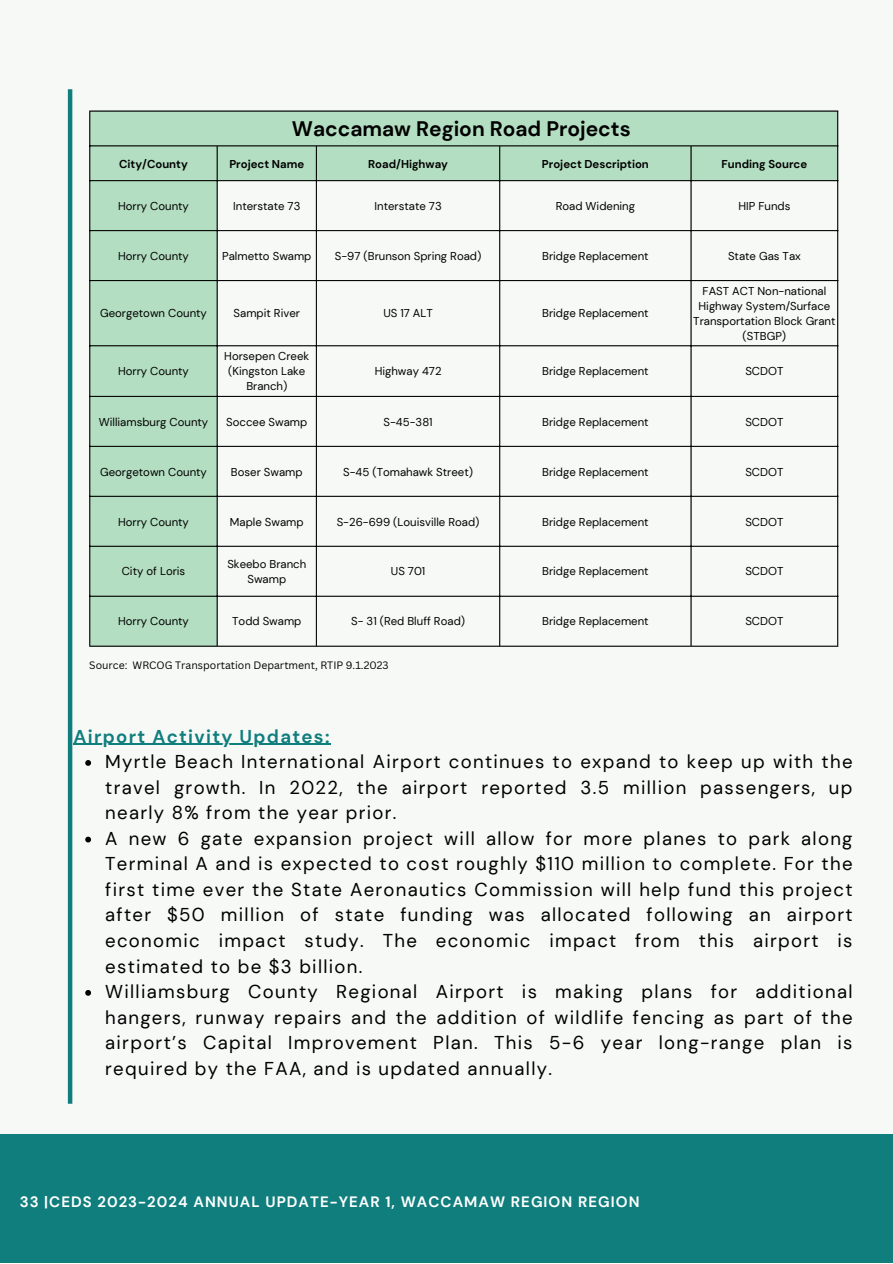
<style>
.page{position:relative;width:893px;height:1264px;background:#fff}
.page>*{position:absolute;margin:0;border:0;box-sizing:border-box;transform-origin:0 0}
.t1{font:700 21px "DM Sans";color:#000}
.t2{font:18.6px/25.5px "DM Sans";letter-spacing:.07em;color:#000;text-align:justify}
.t3{font:700 18.6px "DM Sans";letter-spacing:.07em;color:#107e7d}
.t4{font:700 15px "DM Sans";letter-spacing:.07em;color:#fff}
.t5{font:11.4px/15.1px "DM Sans";color:#000;text-align:center}
.t6{font:700 11.4px "DM Sans";color:#000}
.t7{font:10.5px "Canva Sans";color:#000}
</style>
<div class="page">
<div style="left:0;top:0;width:892px;height:1262px;background:#f7f9f7"></div>
<hr style="left:68px;top:89px;width:4px;height:1014px;background:#107e7d">
<div style="left:0;top:1134px;width:892px;height:128px;background:#107e7d"></div>
<svg style="left:90px;top:112px;width:747px;height:533px"></svg>
<hr style="left:89px;top:112px;width:1px;height:533px;background:#000">
<hr style="left:216px;top:146px;width:2px;height:499px;background:#000">
<hr style="left:316px;top:146px;width:1px;height:499px;background:#000">
<hr style="left:499px;top:146px;width:1px;height:499px;background:#000">
<hr style="left:690px;top:146px;width:1px;height:499px;background:#000">
<hr style="left:837px;top:112px;width:1px;height:533px;background:#000">
<hr style="left:89px;top:110px;width:749px;height:2px;background:#000">
<hr style="left:89px;top:145px;width:749px;height:1px;background:#000">
<hr style="left:89px;top:180px;width:749px;height:1px;background:#000">
<hr style="left:89px;top:230px;width:749px;height:1px;background:#000">
<hr style="left:89px;top:280px;width:749px;height:1px;background:#000">
<hr style="left:89px;top:345px;width:749px;height:1px;background:#000">
<hr style="left:89px;top:396px;width:749px;height:1px;background:#000">
<hr style="left:89px;top:446px;width:749px;height:1px;background:#000">
<hr style="left:89px;top:496px;width:749px;height:1px;background:#000">
<hr style="left:89px;top:545px;width:749px;height:2px;background:#000">
<hr style="left:89px;top:595px;width:749px;height:1px;background:#000">
<hr style="left:89px;top:645px;width:749px;height:1px;background:#000">
<svg style="left:85px;top:760px;width:6px;height:5px"></svg>
<svg style="left:85px;top:836px;width:6px;height:6px"></svg>
<svg style="left:85px;top:990px;width:6px;height:5px"></svg>
<hr style="left:74px;top:743px;width:257px;height:2px;background:#107e7d">
<p class="t1" style="left:292px;top:115px;width:340px">Waccamaw Region Road Projects</p>
<p class="t6" style="left:119px;top:156px;width:70px">City/County</p>
<p class="t6" style="left:229px;top:156px;width:76px">Project Name</p>
<p class="t6" style="left:368px;top:156px;width:81px">Road/Highway</p>
<p class="t6" style="left:542px;top:156px;width:108px">Project Description</p>
<p class="t6" style="left:721px;top:156px;width:87px">Funding Source</p>
<p class="t5" style="left:118px;top:198px;width:72px">Horry County</p>
<p class="t5" style="left:233px;top:198px;width:69px">Interstate 73</p>
<p class="t5" style="left:374px;top:198px;width:69px">Interstate 73</p>
<p class="t5" style="left:555px;top:198px;width:81px">Road Widening</p>
<p class="t5" style="left:738px;top:198px;width:53px">HIP Funds</p>
<p class="t5" style="left:118px;top:248px;width:72px">Horry County</p>
<p class="t5" style="left:222px;top:248px;width:91px">Palmetto Swamp</p>
<p class="t5" style="left:335px;top:248px;width:148px">S-97 (Brunson Spring Road)</p>
<p class="t5" style="left:542px;top:248px;width:108px">Bridge Replacement</p>
<p class="t5" style="left:728px;top:248px;width:74px">State Gas Tax</p>
<p class="t5" style="left:100px;top:306px;width:108px">Georgetown County</p>
<p class="t5" style="left:234px;top:306px;width:68px">Sampit River</p>
<p class="t5" style="left:383px;top:306px;width:51px">US 17 ALT</p>
<p class="t5" style="left:542px;top:306px;width:108px">Bridge Replacement</p>
<p class="t5" style="left:693px;top:283px;width:144px">FAST ACT Non-national<br>Highway System/Surface<br>Transportation Block Grant (STBGP)</p>
<p class="t5" style="left:118px;top:363px;width:72px">Horry County</p>
<p class="t5" style="left:224px;top:348px;width:87px">Horsepen Creek (Kingston Lake<br>Branch)</p>
<p class="t5" style="left:374px;top:363px;width:68px">Highway 472</p>
<p class="t5" style="left:542px;top:363px;width:108px">Bridge Replacement</p>
<p class="t5" style="left:745px;top:363px;width:40px">SCDOT</p>
<p class="t5" style="left:99px;top:414px;width:111px">Williamsburg County</p>
<p class="t5" style="left:226px;top:414px;width:82px">Soccee Swamp</p>
<p class="t5" style="left:383px;top:414px;width:51px">S-45-381</p>
<p class="t5" style="left:542px;top:414px;width:108px">Bridge Replacement</p>
<p class="t5" style="left:745px;top:414px;width:40px">SCDOT</p>
<p class="t5" style="left:100px;top:464px;width:108px">Georgetown County</p>
<p class="t5" style="left:231px;top:464px;width:73px">Boser Swamp</p>
<p class="t5" style="left:343px;top:464px;width:131px">S-45 (Tomahawk Street)</p>
<p class="t5" style="left:542px;top:464px;width:108px">Bridge Replacement</p>
<p class="t5" style="left:745px;top:464px;width:40px">SCDOT</p>
<p class="t5" style="left:118px;top:514px;width:72px">Horry County</p>
<p class="t5" style="left:230px;top:514px;width:75px">Maple Swamp</p>
<p class="t5" style="left:337px;top:514px;width:144px">S-26-699 (Louisville Road)</p>
<p class="t5" style="left:542px;top:514px;width:108px">Bridge Replacement</p>
<p class="t5" style="left:745px;top:514px;width:40px">SCDOT</p>
<p class="t5" style="left:122px;top:564px;width:65px">City of Loris</p>
<p class="t5" style="left:227px;top:556px;width:80px">Skeebo Branch<br>Swamp</p>
<p class="t5" style="left:391px;top:564px;width:36px">US 701</p>
<p class="t5" style="left:542px;top:564px;width:108px">Bridge Replacement</p>
<p class="t5" style="left:745px;top:564px;width:40px">SCDOT</p>
<p class="t5" style="left:118px;top:614px;width:72px">Horry County</p>
<p class="t5" style="left:232px;top:614px;width:71px">Todd Swamp</p>
<p class="t5" style="left:351px;top:614px;width:115px">S- 31 (Red Bluff Road)</p>
<p class="t5" style="left:542px;top:614px;width:108px">Bridge Replacement</p>
<p class="t5" style="left:745px;top:614px;width:40px">SCDOT</p>
<p class="t7" style="left:89px;top:657px;width:301px">Source: WRCOG Transportation Department, RTIP 9.1.2023</p>
<p class="t3" style="left:74px;top:724px;width:257px">Airport Activity Updates:</p>
<p class="t2" style="left:105px;top:749px;width:748px">Myrtle Beach International Airport continues to expand to keep up with the travel growth. In 2022, the airport reported 3.5 million passengers, up nearly 8% from the year prior.</p>
<p class="t2" style="left:105px;top:825px;width:748px">A new 6 gate expansion project will allow for more planes to park along Terminal A and is expected to cost roughly $110 million to complete. For the first time ever the State Aeronautics Commission will help fund this project after $50 million of state funding was allocated following an airport economic impact study. The economic impact from this airport is estimated to be $3 billion.</p>
<p class="t2" style="left:105px;top:979px;width:748px">Williamsburg County Regional Airport is making plans for additional hangers, runway repairs and the addition of wildlife fencing as part of the airport’s Capital Improvement Plan. This 5-6 year long-range plan is required by the FAA, and is updated annually.</p>
<p class="t4" style="left:20px;top:1191px;width:621px">33 |CEDS 2023-2024 ANNUAL UPDATE-YEAR 1, WACCAMAW REGION REGION</p>
</div>
